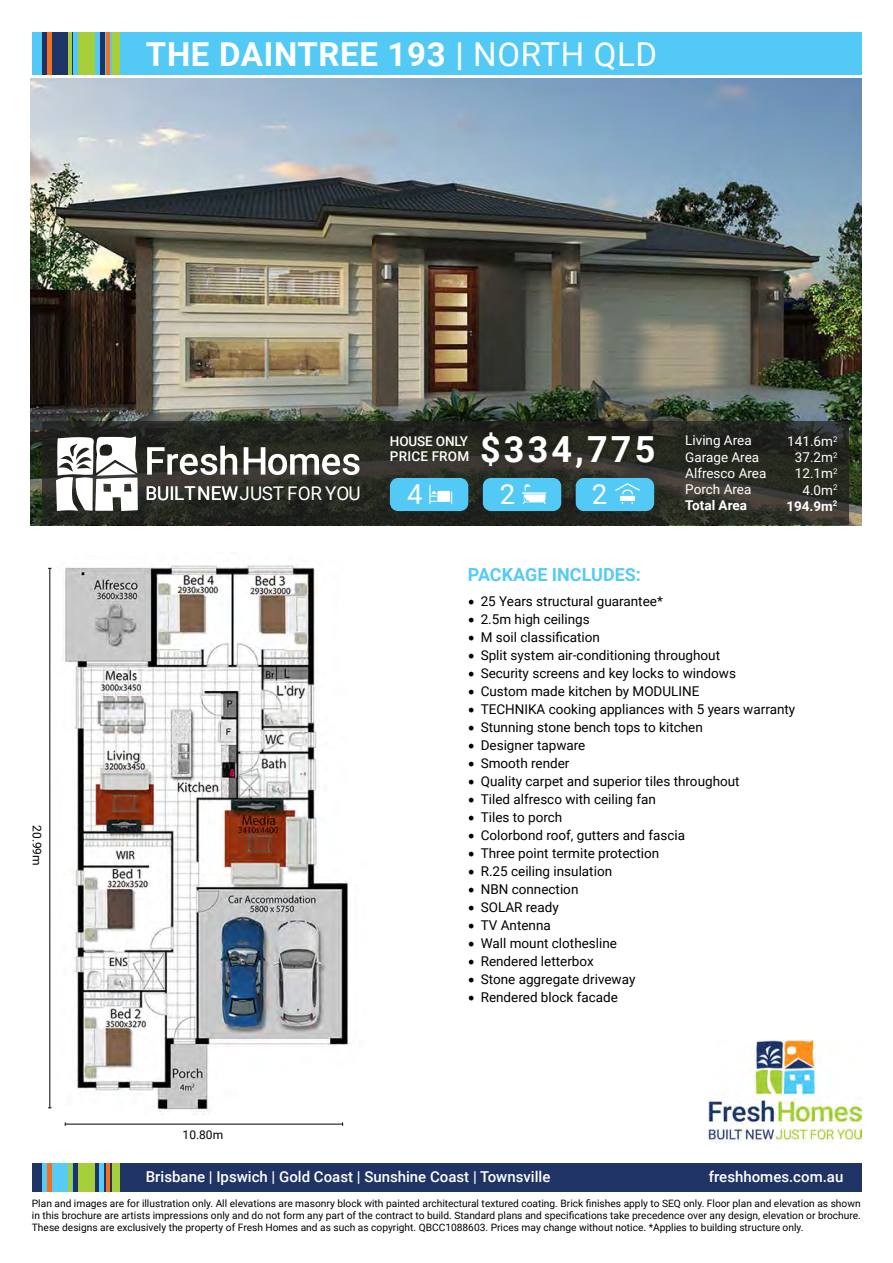
<style>
.page{position:relative;width:893px;height:1263px;background:#fff}
.page>*{position:absolute;margin:0;border:0;box-sizing:border-box;transform-origin:0 0}
.t1{font:700 36px "Roboto";letter-spacing:.085em;color:#fff}
.t2{font:700 33px "Roboto";letter-spacing:.02em;color:#fff}
.t3{font:27.6px "Roboto";color:#fff}
.t4{font:18.9px "Roboto";color:#fff}
.t5{font:700 18px "Roboto";color:#57caf5}
.t6{font:500 15px "Roboto";color:#fff}
.t7{font:13.5px "Roboto";color:#000}
.t8{font:13.5px/16.2px "Roboto";color:#fff}
.t9{font:500 13.5px/15px "Roboto";color:#fff}
.t10{font:700 13.5px "Roboto";color:#fff}
.t11{font:12px "Roboto";color:#000}
.t12{font:10.2px/12px "Roboto";color:#000;text-align:justify}
.s1{font-weight:400}
.s2{font-weight:700}
.s3{font-family:"Minion Pro";font-size:18px}
</style>
<div class="page">
<img style="left:708px;top:1041px;width:153px;height:101px">
<img style="left:31px;top:79px;width:830px;height:446px">
<svg style="left:43px;top:422px;width:806px;height:103px;background:#282a23"></svg>
<svg style="left:147px;top:446px;width:90px;height:29px"></svg>
<svg style="left:244px;top:447px;width:115px;height:28px"></svg>
<svg style="left:56px;top:436px;width:82px;height:75px"></svg>
<div style="left:390px;top:478px;width:78px;height:33px;background:#52caf5;border-radius:8px"></div>
<svg style="left:429px;top:485px;width:23px;height:19px"></svg>
<div style="left:483px;top:478px;width:78px;height:33px;background:#52caf5;border-radius:8px"></div>
<svg style="left:522px;top:484px;width:25px;height:20px"></svg>
<div style="left:576px;top:478px;width:78px;height:33px;background:#52caf5;border-radius:8px"></div>
<svg style="left:615px;top:483px;width:25px;height:21px"></svg>
<div style="left:619px;top:495px;width:17px;height:7px;background:#fff;border-radius:2px"></div>
<div style="left:619px;top:494px;width:17px;height:8px;border:1px solid #57caf5;border-radius:2px"></div>
<div style="left:473px;top:423px;width:190px;height:53px;background:#000;opacity:.5"></div>
<img style="left:63px;top:565px;width:287px;height:549px">
<div style="left:32px;top:32px;width:829px;height:42px;background:#52caf5"></div>
<div style="left:113px;top:32px;width:7px;height:42px;background:#a6ce3a"></div>
<div style="left:78px;top:32px;width:17px;height:42px;background:#a6ce3a"></div>
<hr style="left:106px;top:32px;width:3px;height:42px;background:#f36f21">
<div style="left:43px;top:32px;width:30px;height:42px;background:#1f3466"></div>
<hr style="left:100px;top:32px;width:4px;height:42px;background:#1f3466">
<hr style="left:68px;top:32px;width:3px;height:42px;background:#a6ce3a">
<div style="left:47px;top:32px;width:5px;height:42px;background:#f36f21"></div>
<div style="left:32px;top:1163px;width:829px;height:28px;background:#1f3465"></div>
<hr style="left:49px;top:568px;width:1px;height:540px;background:#000">
<hr style="left:65px;top:1124px;width:278px;height:1px;background:#000">
<div style="left:113px;top:1163px;width:7px;height:28px;background:#a6ce3a"></div>
<div style="left:78px;top:1163px;width:17px;height:28px;background:#a6ce3a"></div>
<hr style="left:106px;top:1163px;width:3px;height:28px;background:#f36f21">
<div style="left:43px;top:1163px;width:30px;height:28px;background:#57caf5"></div>
<hr style="left:100px;top:1163px;width:4px;height:28px;background:#57caf5">
<hr style="left:68px;top:1163px;width:3px;height:28px;background:#a6ce3a">
<div style="left:47px;top:1163px;width:5px;height:28px;background:#f36f21"></div>
<h2 class="t2" style="left:146px;top:31px;width:513px">THE DAINTREE 193 | <span class="s1">NORTH QLD</span></h2>
<p class="t11" style="left:46px;top:825px;width:42px;rotate:90deg">20.99m</p>
<p class="t9" style="left:390px;top:433px;width:81px">HOUSE ONLY<br>PRICE FROM</p>
<h1 class="t1" style="left:480px;top:423px;width:177px">$334,775</h1>
<h3 class="t4" style="left:145px;top:480px;width:217px">BUILT NEWJUST FOR YOU</h3>
<h3 class="t3" style="left:407px;top:475px;width:17px">4</h3>
<h3 class="t3" style="left:500px;top:474px;width:17px">2</h3>
<h3 class="t3" style="left:592px;top:475px;width:17px">2</h3>
<p class="t8" style="left:685px;top:432px;width:83px">Living Area<br>Garage Area<br>Alfresco Area<br>Porch Area</p>
<p class="t10" style="left:685px;top:496px;width:63px">Total Area</p>
<p class="t8" style="left:786px;top:433px;width:53px;text-align:right">141.6m<sup>2<br></sup>37.2m<sup>2<br></sup>12.1m<sup>2<br></sup>4.0m<sup>2<br></sup><span class="s2">194.9m</span><sup>2</sup></p>
<p class="t11" style="left:183px;top:1126px;width:42px">10.80m</p>
<h3 class="t5" style="left:468px;top:562px;width:175px">PACKAGE INCLUDES:</h3>
<p class="t7" style="left:468px;top:592px;width:196px"><span class="s3">•</span> 25 Years structural guarantee*</p>
<p class="t7" style="left:468px;top:610px;width:123px"><span class="s3">•</span> 2.5m high ceilings</p>
<p class="t7" style="left:468px;top:628px;width:134px"><span class="s3">•</span> M soil classification</p>
<p class="t7" style="left:468px;top:646px;width:254px"><span class="s3">•</span> Split system air-conditioning throughout</p>
<p class="t7" style="left:468px;top:664px;width:269px"><span class="s3">•</span> Security screens and key locks to windows</p>
<p class="t7" style="left:468px;top:682px;width:233px"><span class="s3">•</span> Custom made kitchen by MODULINE</p>
<p class="t7" style="left:468px;top:700px;width:329px"><span class="s3">•</span> TECHNIKA cooking appliances with 5 years warranty</p>
<p class="t7" style="left:468px;top:718px;width:236px"><span class="s3">•</span> Stunning stone bench tops to kitchen</p>
<p class="t7" style="left:468px;top:736px;width:119px"><span class="s3">•</span> Designer tapware</p>
<p class="t7" style="left:468px;top:754px;width:103px"><span class="s3">•</span> Smooth render</p>
<p class="t7" style="left:468px;top:772px;width:273px"><span class="s3">•</span> Quality carpet and superior tiles throughout</p>
<p class="t7" style="left:468px;top:790px;width:189px"><span class="s3">•</span> Tiled alfresco with ceiling fan</p>
<p class="t7" style="left:468px;top:808px;width:96px"><span class="s3">•</span> Tiles to porch</p>
<p class="t7" style="left:468px;top:826px;width:219px"><span class="s3">•</span> Colorbond roof, gutters and fascia</p>
<p class="t7" style="left:468px;top:844px;width:193px"><span class="s3">•</span> Three point termite protection</p>
<p class="t7" style="left:468px;top:862px;width:146px"><span class="s3">•</span> R.25 ceiling insulation</p>
<p class="t7" style="left:468px;top:880px;width:112px"><span class="s3">•</span> NBN connection</p>
<p class="t7" style="left:468px;top:898px;width:92px"><span class="s3">•</span> SOLAR ready</p>
<p class="t7" style="left:468px;top:916px;width:84px"><span class="s3">•</span> TV Antenna</p>
<p class="t7" style="left:468px;top:934px;width:151px"><span class="s3">•</span> Wall mount clothesline</p>
<p class="t7" style="left:468px;top:952px;width:127px"><span class="s3">•</span> Rendered letterbox</p>
<p class="t7" style="left:468px;top:970px;width:169px"><span class="s3">•</span> Stone aggregate driveway</p>
<p class="t7" style="left:468px;top:988px;width:151px"><span class="s3">•</span> Rendered block facade</p>
<p class="t6" style="left:146px;top:1166px;width:406px">Brisbane | Ipswich | Gold Coast | Sunshine Coast | Townsville</p>
<p class="t6" style="left:709px;top:1166px;width:136px">freshhomes.com.au</p>
<p class="t12" style="left:32px;top:1197px;width:830px">Plan and images are for illustration only. All elevations are masonry block with painted architectural textured coating. Brick finishes apply to SEQ only. Floor plan and elevation as shown in this brochure are artists impressions only and do not form any part of the contract to build. Standard plans and specifications take precedence over any design, elevation or brochure.<br>These designs are exclusively the property of Fresh Homes and as such as copyright. QBCC1088603. Prices may change without notice. *Applies to building structure only.</p>
</div>
